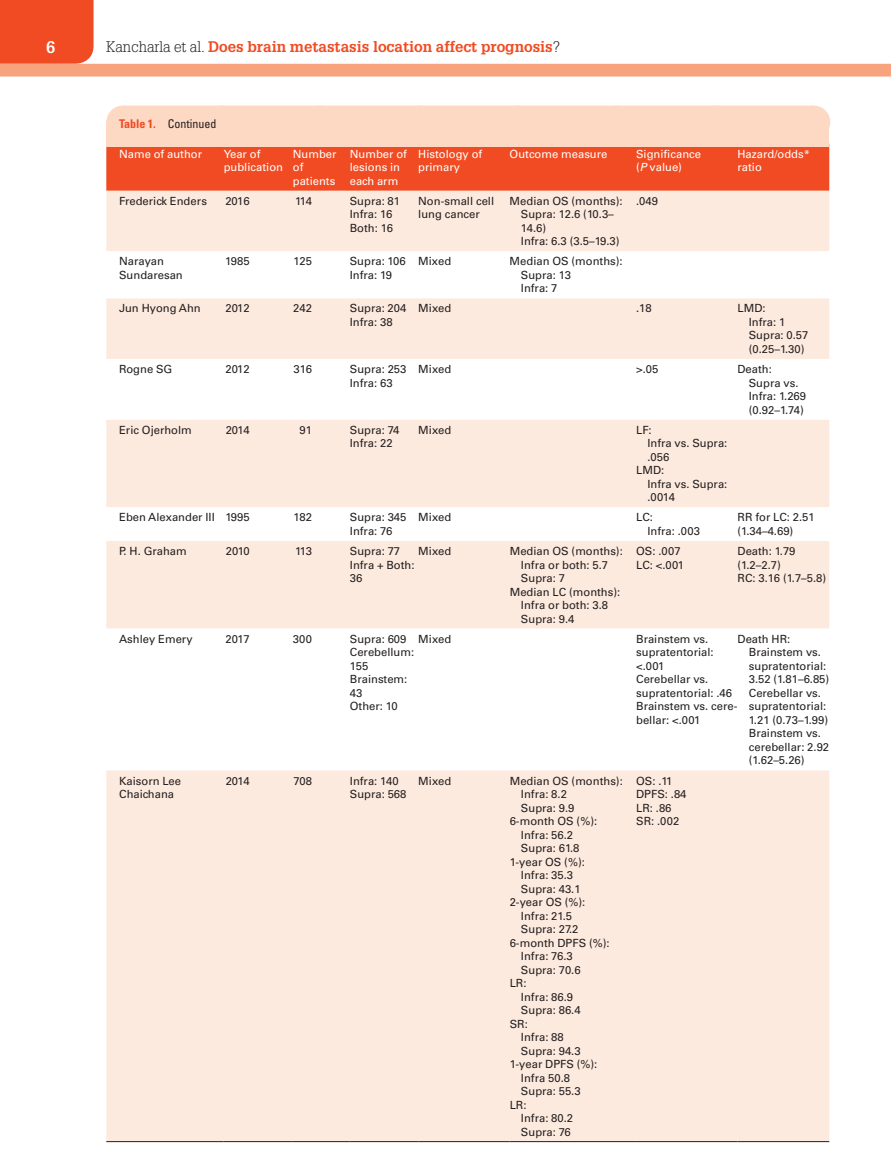
<style>
.page{position:relative;width:891px;height:1175px;background:#fff}
.page>*{position:absolute;margin:0;border:0;box-sizing:border-box;transform-origin:0 0}
.t1{font:700 16.5px "Glypha LT Std";color:#fff}
.t2{font:700 15px "Glypha LT Std";color:#f04b22}
.t3{font:condensed 12px "Univers LT Std";color:#231f20}
.t4{font:11.25px/13.5px "Univers LT Std";color:#231f20}
.t5{font:11.25px/13.5px "Univers LT Std";color:#fff}
.s1{font-weight:300;color:#231f20}
.s2{font-weight:700;color:#f04b22}
.s3{font-style:italic}
</style>
<div class="page">
<div style="left:0;top:0;width:94px;height:64px;background:#f04b22"></div>
<div style="left:0;top:64px;width:891px;height:12px;background:#f7a37d"></div>
<div style="left:106px;top:191px;width:723px;height:950px;background:#fdeade"></div>
<svg style="left:106px;top:251px;width:723px;height:519px"></svg>
<hr style="left:106px;top:1141px;width:118px;height:1px;background:#231f20">
<hr style="left:224px;top:1141px;width:69px;height:1px;background:#231f20">
<hr style="left:293px;top:1141px;width:57px;height:1px;background:#231f20">
<hr style="left:350px;top:1141px;width:68px;height:1px;background:#231f20">
<hr style="left:418px;top:1141px;width:92px;height:1px;background:#231f20">
<hr style="left:510px;top:1141px;width:126px;height:1px;background:#231f20">
<hr style="left:636px;top:1141px;width:101px;height:1px;background:#231f20">
<hr style="left:737px;top:1141px;width:92px;height:1px;background:#231f20">
<svg style="left:106px;top:106px;width:723px;height:85px;background:#f68f70"></svg>
<hr style="left:123px;top:106px;width:1px;height:33px;background:#fdd8c3">
<hr style="left:813px;top:106px;width:1px;height:33px;background:#fdd8c3">
<h1 class="t1" style="left:46px;top:37px;width:11px">6</h1>
<h2 class="t2" style="left:106px;top:37px;width:455px"><span class="s1">Kancharla et al.</span> Does brain metastasis location affect prognosis<span class="s1">?</span></h2>
<p class="t3" style="left:119px;top:116px;width:99px"><span class="s2">Table 1.</span> Continued</p>
<p class="t5" style="left:119px;top:147px;width:85px">Name of author</p>
<p class="t5" style="left:224px;top:147px;width:61px">Year of publication</p>
<p class="t5" style="left:293px;top:147px;width:45px">Number of patients</p>
<p class="t5" style="left:350px;top:147px;width:59px">Number of lesions in each arm</p>
<p class="t5" style="left:418px;top:147px;width:66px">Histology of primary</p>
<p class="t5" style="left:510px;top:147px;width:99px">Outcome measure</p>
<p class="t5" style="left:636px;top:147px;width:67px">Significance (<span class="s3">P</span> value)</p>
<p class="t5" style="left:737px;top:147px;width:74px">Hazard/odds* ratio</p>
<p class="t4" style="left:119px;top:194px;width:89px">Frederick Enders</p>
<p class="t4" style="left:225px;top:194px;width:26px">2016</p>
<p class="t4" style="left:295px;top:194px;width:18px">114</p>
<p class="t4" style="left:350px;top:194px;width:52px">Supra: 81<br>Infra: 16<br>Both: 16</p>
<p class="t4" style="left:418px;top:194px;width:77px">Non-small cell lung cancer</p>
<p class="t4" style="left:521px;top:194px;width:103px;text-indent:-11px">Median OS (months):<br>Supra: 12.6 (10.3–<br>14.6)<br>Infra: 6.3 (3.5–19.3)</p>
<p class="t4" style="left:636px;top:194px;width:23px">.049</p>
<p class="t4" style="left:119px;top:254px;width:65px">Narayan<br>Sundaresan</p>
<p class="t4" style="left:225px;top:254px;width:26px">1985</p>
<p class="t4" style="left:293px;top:254px;width:20px">125</p>
<p class="t4" style="left:350px;top:254px;width:57px">Supra: 106<br>Infra: 19</p>
<p class="t4" style="left:418px;top:254px;width:35px">Mixed</p>
<p class="t4" style="left:521px;top:254px;width:103px;text-indent:-11px">Median OS (months):<br>Supra: 13<br>Infra: 7</p>
<p class="t4" style="left:119px;top:302px;width:83px">Jun Hyong Ahn</p>
<p class="t4" style="left:225px;top:302px;width:26px">2012</p>
<p class="t4" style="left:293px;top:302px;width:20px">242</p>
<p class="t4" style="left:350px;top:302px;width:58px">Supra: 204<br>Infra: 38</p>
<p class="t4" style="left:418px;top:302px;width:35px">Mixed</p>
<p class="t4" style="left:636px;top:302px;width:17px">.18</p>
<p class="t4" style="left:749px;top:302px;width:61px;text-indent:-11px">LMD:<br>Infra: 1<br>Supra: 0.57 (0.25–1.30)</p>
<p class="t4" style="left:119px;top:362px;width:55px">Rogne SG</p>
<p class="t4" style="left:225px;top:362px;width:26px">2012</p>
<p class="t4" style="left:294px;top:362px;width:20px">316</p>
<p class="t4" style="left:350px;top:362px;width:58px">Supra: 253<br>Infra: 63</p>
<p class="t4" style="left:418px;top:362px;width:35px">Mixed</p>
<p class="t4" style="left:636px;top:362px;width:24px">&gt;.05</p>
<p class="t4" style="left:749px;top:362px;width:59px;text-indent:-11px">Death:<br>Supra vs.<br>Infra: 1.269 (0.92–1.74)</p>
<p class="t4" style="left:119px;top:423px;width:74px">Eric Ojerholm</p>
<p class="t4" style="left:226px;top:423px;width:26px">2014</p>
<p class="t4" style="left:300px;top:423px;width:14px">91</p>
<p class="t4" style="left:350px;top:423px;width:51px">Supra: 74<br>Infra: 22</p>
<p class="t4" style="left:418px;top:423px;width:35px">Mixed</p>
<p class="t4" style="left:636px;top:423px;width:17px">LF:</p>
<p class="t4" style="left:647px;top:436px;width:82px">Infra vs. Supra:</p>
<p class="t4" style="left:647px;top:450px;width:23px">.056</p>
<p class="t4" style="left:636px;top:463px;width:30px">LMD:</p>
<p class="t4" style="left:647px;top:477px;width:82px">Infra vs. Supra:</p>
<p class="t4" style="left:647px;top:490px;width:29px">.0014</p>
<p class="t4" style="left:119px;top:511px;width:132px">Eben Alexander III 1995</p>
<p class="t4" style="left:294px;top:511px;width:20px">182</p>
<p class="t4" style="left:350px;top:511px;width:58px">Supra: 345<br>Infra: 76</p>
<p class="t4" style="left:418px;top:511px;width:35px">Mixed</p>
<p class="t4" style="left:647px;top:511px;width:54px;text-indent:-11px">LC:<br>Infra: .003</p>
<p class="t4" style="left:738px;top:511px;width:79px">RR for LC: 2.51 (1.34–4.69)</p>
<p class="t4" style="left:119px;top:544px;width:69px">P. H. Graham</p>
<p class="t4" style="left:226px;top:544px;width:25px">2010</p>
<p class="t4" style="left:295px;top:544px;width:19px">113</p>
<p class="t4" style="left:350px;top:544px;width:66px">Supra: 77<br>Infra + Both:<br>36</p>
<p class="t4" style="left:418px;top:544px;width:35px">Mixed</p>
<p class="t4" style="left:510px;top:544px;width:115px">Median OS (months):</p>
<p class="t4" style="left:636px;top:544px;width:49px">OS: .007<br>LC: &lt;.001</p>
<p class="t4" style="left:738px;top:544px;width:90px">Death: 1.79 (1.2–2.7)<br>RC: 3.16 (1.7–5.8)</p>
<p class="t4" style="left:521px;top:558px;width:89px">Infra or both: 5.7</p>
<p class="t4" style="left:521px;top:571px;width:46px">Supra: 7</p>
<p class="t4" style="left:510px;top:585px;width:112px">Median LC (months):</p>
<p class="t4" style="left:521px;top:598px;width:89px">Infra or both: 3.8</p>
<p class="t4" style="left:521px;top:612px;width:55px">Supra: 9.4</p>
<p class="t4" style="left:119px;top:632px;width:75px">Ashley Emery</p>
<p class="t4" style="left:225px;top:632px;width:26px">2017</p>
<p class="t4" style="left:293px;top:632px;width:21px">300</p>
<p class="t4" style="left:350px;top:632px;width:66px">Supra: 609<br>Cerebellum:<br>155<br>Brainstem:<br>43<br>Other: 10</p>
<p class="t4" style="left:418px;top:632px;width:35px">Mixed</p>
<p class="t4" style="left:636px;top:632px;width:103px">Brainstem vs. supratentorial: &lt;.001<br>Cerebellar vs. supratentorial: .46<br>Brainstem vs. cere&shy;bellar: &lt;.001</p>
<p class="t4" style="left:749px;top:632px;width:82px;text-indent:-11px">Death HR:<br>Brainstem vs. supratentorial:<br>3.52 (1.81–6.85)<br>Cerebellar vs. supratentorial:<br>1.21 (0.73–1.99)<br>Brainstem vs. cerebellar: 2.92 (1.62–5.26)</p>
<p class="t4" style="left:119px;top:773px;width:63px">Kaisorn Lee<br>Chaichana</p>
<p class="t4" style="left:226px;top:773px;width:26px">2014</p>
<p class="t4" style="left:293px;top:773px;width:20px">708</p>
<p class="t4" style="left:350px;top:773px;width:58px">Infra: 140<br>Supra: 568</p>
<p class="t4" style="left:418px;top:773px;width:35px">Mixed</p>
<p class="t4" style="left:510px;top:773px;width:115px">Median OS (months):</p>
<p class="t4" style="left:636px;top:773px;width:52px">OS: .11<br>DPFS: .84<br>LR: .86<br>SR: .002</p>
<p class="t4" style="left:521px;top:787px;width:47px">Infra: 8.2</p>
<p class="t4" style="left:521px;top:800px;width:55px">Supra: 9.9</p>
<p class="t4" style="left:510px;top:814px;width:89px">6-month OS (%):</p>
<p class="t4" style="left:521px;top:827px;width:54px">Infra: 56.2</p>
<p class="t4" style="left:521px;top:841px;width:60px">Supra: 61.8</p>
<p class="t4" style="left:510px;top:854px;width:77px">1-year OS (%):</p>
<p class="t4" style="left:521px;top:868px;width:54px">Infra: 35.3</p>
<p class="t4" style="left:521px;top:881px;width:61px">Supra: 43.1</p>
<p class="t4" style="left:510px;top:895px;width:77px">2-year OS (%):</p>
<p class="t4" style="left:521px;top:908px;width:53px">Infra: 21.5</p>
<p class="t4" style="left:521px;top:922px;width:59px">Supra: 27.2</p>
<p class="t4" style="left:510px;top:935px;width:101px">6-month DPFS (%):</p>
<p class="t4" style="left:521px;top:949px;width:53px">Infra: 76.3</p>
<p class="t4" style="left:521px;top:962px;width:61px">Supra: 70.6</p>
<p class="t4" style="left:510px;top:976px;width:18px">LR:</p>
<p class="t4" style="left:521px;top:989px;width:54px">Infra: 86.9</p>
<p class="t4" style="left:521px;top:1003px;width:61px">Supra: 86.4</p>
<p class="t4" style="left:510px;top:1016px;width:20px">SR:</p>
<p class="t4" style="left:521px;top:1030px;width:44px">Infra: 88</p>
<p class="t4" style="left:521px;top:1043px;width:61px">Supra: 94.3</p>
<p class="t4" style="left:510px;top:1057px;width:89px">1-year DPFS (%):</p>
<p class="t4" style="left:521px;top:1070px;width:51px">Infra 50.8</p>
<p class="t4" style="left:521px;top:1084px;width:61px">Supra: 55.3</p>
<p class="t4" style="left:510px;top:1097px;width:18px">LR:</p>
<p class="t4" style="left:521px;top:1111px;width:54px">Infra: 80.2</p>
<p class="t4" style="left:521px;top:1124px;width:51px">Supra: 76</p>
</div>
